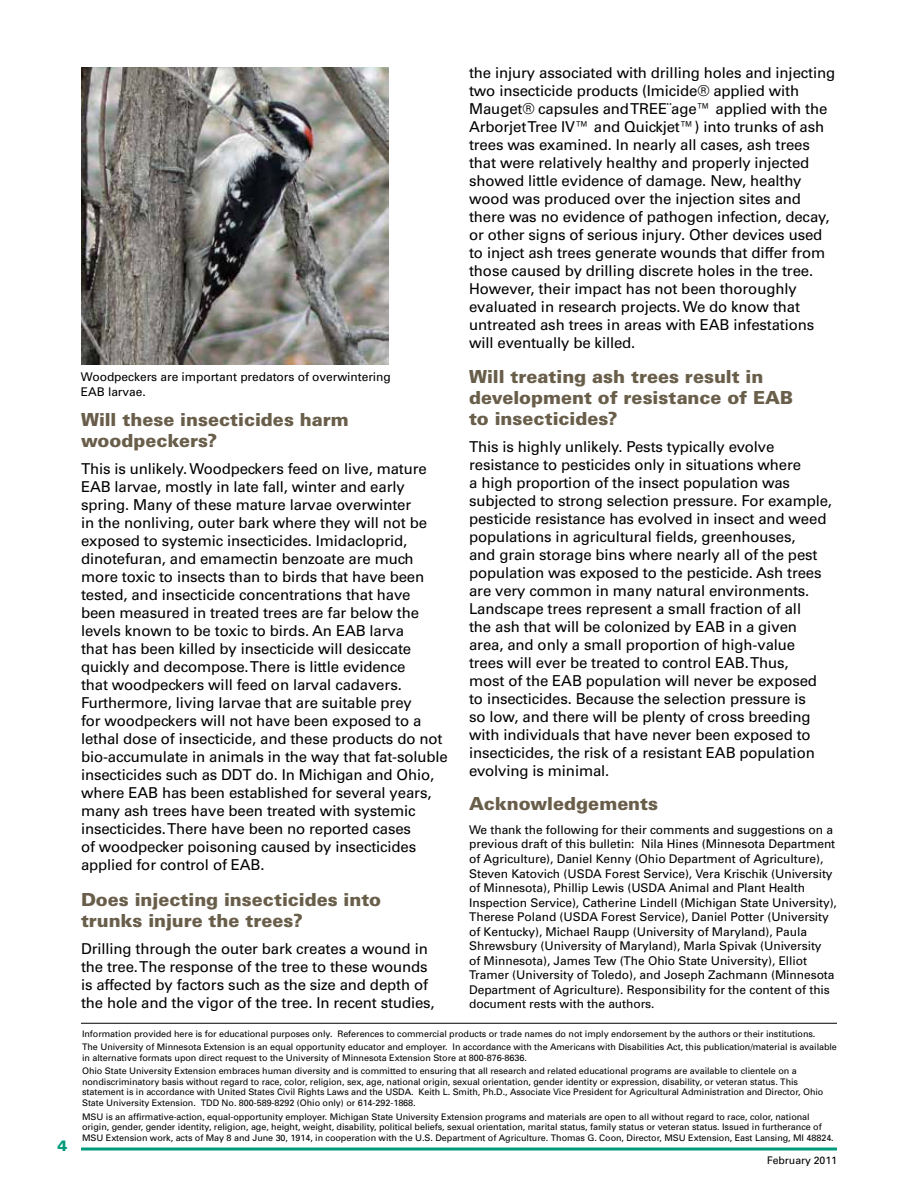
<style>
.page{position:relative;width:918px;height:1188px;background:#fff}
.page>*{position:absolute;margin:0;border:0;box-sizing:border-box;transform-origin:0 0}
.t1{font:900 18px/21px "Univers LT Std";color:#695e4a}
.t2{font:15px/18px "Univers LT Std";letter-spacing:-.01em;color:#000}
.t3{font:900 15px "Univers LT Std";color:#009b7a}
.t4{font:12px/14.5px "Univers";letter-spacing:-.005em;color:#000}
.t5{font:10.5px "Univers";letter-spacing:-.005em;color:#000}
.t6{font:9px/10.5px "Univers";letter-spacing:-.005em;color:#000}
</style>
<div class="page">
<hr style="left:81px;top:1148px;width:756px;height:2px;background:#009b7a">
<img style="left:81px;top:68px;width:308px;height:296px">
<hr style="left:81px;top:1023px;width:756px;height:1px;background:#000">
<p class="t3" style="left:57px;top:1136px;width:12px">4</p>
<p class="t4" style="left:81px;top:369px;width:311px;line-height:15px">Woodpeckers are important predators of overwintering<br>EAB larvae.</p>
<p class="t1" style="left:81px;top:408px;width:269px">Will these insecticides harm woodpeckers?</p>
<p class="t2" style="left:81px;top:459px;width:368px">This is unlikely. Woodpeckers feed on live, mature EAB larvae, mostly in late fall, winter and early spring. Many of these mature larvae overwinter<br>in the nonliving, outer bark where they will not be exposed to systemic insecticides. Imidacloprid, dinotefuran, and emamectin benzoate are much more toxic to insects than to birds that have been tested, and insecticide concentrations that have been measured in treated trees are far below the levels known to be toxic to birds. An EAB larva<br>that has been killed by insecticide will desiccate quickly and decompose. There is little evidence<br>that woodpeckers will feed on larval cadavers.<br>Furthermore, living larvae that are suitable prey<br>for woodpeckers will not have been exposed to a lethal dose of insecticide, and these products do not bio-accumulate in animals in the way that fat-soluble insecticides such as DDT do. In Michigan and Ohio, where EAB has been established for several years, many ash trees have been treated with systemic insecticides. There have been no reported cases<br>of woodpecker poisoning caused by insecticides applied for control of EAB.</p>
<p class="t1" style="left:81px;top:889px;width:302px">Does injecting insecticides into trunks injure the trees?</p>
<p class="t2" style="left:81px;top:940px;width:355px">Drilling through the outer bark creates a wound in the tree. The response of the tree to these wounds is affected by factors such as the size and depth of the hole and the vigor of the tree. In recent studies,</p>
<p class="t2" style="left:469px;top:64px;width:368px">the injury associated with drilling holes and injecting two insecticide products (Imicide® applied with Mauget® capsules and TREE¨age™ applied with the Arborjet Tree IV™ and Quickjet™) into trunks of ash trees was examined. In nearly all cases, ash trees that were relatively healthy and properly injected showed little evidence of damage. New, healthy wood was produced over the injection sites and there was no evidence of pathogen infection, decay, or other signs of serious injury. Other devices used to inject ash trees generate wounds that differ from those caused by drilling discrete holes in the tree.<br>However, their impact has not been thoroughly evaluated in research projects. We do know that untreated ash trees in areas with EAB infestations will eventually be killed.</p>
<p class="t1" style="left:469px;top:366px;width:326px">Will treating ash trees result in development of resistance of EAB to insecticides?</p>
<p class="t2" style="left:469px;top:438px;width:364px">This is highly unlikely. Pests typically evolve resistance to pesticides only in situations where<br>a high proportion of the insect population was subjected to strong selection pressure. For example, pesticide resistance has evolved in insect and weed populations in agricultural fields, greenhouses,<br>and grain storage bins where nearly all of the pest population was exposed to the pesticide. Ash trees are very common in many natural environments.<br>Landscape trees represent a small fraction of all<br>the ash that will be colonized by EAB in a given area, and only a small proportion of high-value trees will ever be treated to control EAB. Thus,<br>most of the EAB population will never be exposed to insecticides. Because the selection pressure is<br>so low, and there will be plenty of cross breeding with individuals that have never been exposed to insecticides, the risk of a resistant EAB population evolving is minimal.</p>
<p class="t1" style="left:469px;top:793px;width:191px">Acknowledgements</p>
<p class="t4" style="left:469px;top:822px;width:369px">We thank the following for their comments and suggestions on a previous draft of this bulletin: Nila Hines (Minnesota Department of Agriculture), Daniel Kenny (Ohio Department of Agriculture), Steven Katovich (USDA Forest Service), Vera Krischik (University of Minnesota), Phillip Lewis (USDA Animal and Plant Health Inspection Service), Catherine Lindell (Michigan State University), Therese Poland (USDA Forest Service), Daniel Potter (University of Kentucky), Michael Raupp (University of Maryland), Paula Shrewsbury (University of Maryland), Marla Spivak (University<br>of Minnesota), James Tew (The Ohio State University), Elliot Tramer (University of Toledo), and Joseph Zachmann (Minnesota Department of Agriculture). Responsibility for the content of this document rests with the authors.</p>
<p class="t6" style="left:82px;top:1026px;width:756px;line-height:13.8px">Information provided here is for educational purposes only. References to commercial products or trade names do not imply endorsement by the authors or their institutions.<br>The University of Minnesota Extension is an equal opportunity educator and employer. In accordance with the Americans with Disabilities Act, this publication/material is available</p>
<p class="t6" style="left:82px;top:1051px;width:716px;line-height:13.8px">in alternative formats upon direct request to the University of Minnesota Extension Store at 800-876-8636.<br>Ohio State University Extension embraces human diversity and is committed to ensuring that all research and related educational programs are available to clientele on a</p>
<p class="t6" style="left:82px;top:1076px;width:743px">nondiscriminatory basis without regard to race, color, religion, sex, age, national origin, sexual orientation, gender identity or expression, disability, or veteran status. This statement is in accordance with United States Civil Rights Laws and the USDA. Keith L. Smith, Ph.D., Associate Vice President for Agricultural Administration and Director, Ohio<br>State University Extension. TDD No. 800-589-8292 (Ohio only) or 614-292-1868.</p>
<p class="t6" style="left:82px;top:1111px;width:753px">MSU is an affirmative-action, equal-opportunity employer. Michigan State University Extension programs and materials are open to all without regard to race, color, national origin, gender, gender identity, religion, age, height, weight, disability, political beliefs, sexual orientation, marital status, family status or veteran status. Issued in furtherance of<br>MSU Extension work, acts of May 8 and June 30, 1914, in cooperation with the U.S. Department of Agriculture. Thomas G. Coon, Director, MSU Extension, East Lansing, MI 48824.</p>
<p class="t5" style="left:767px;top:1154px;width:71px">February 2011</p>
</div>
